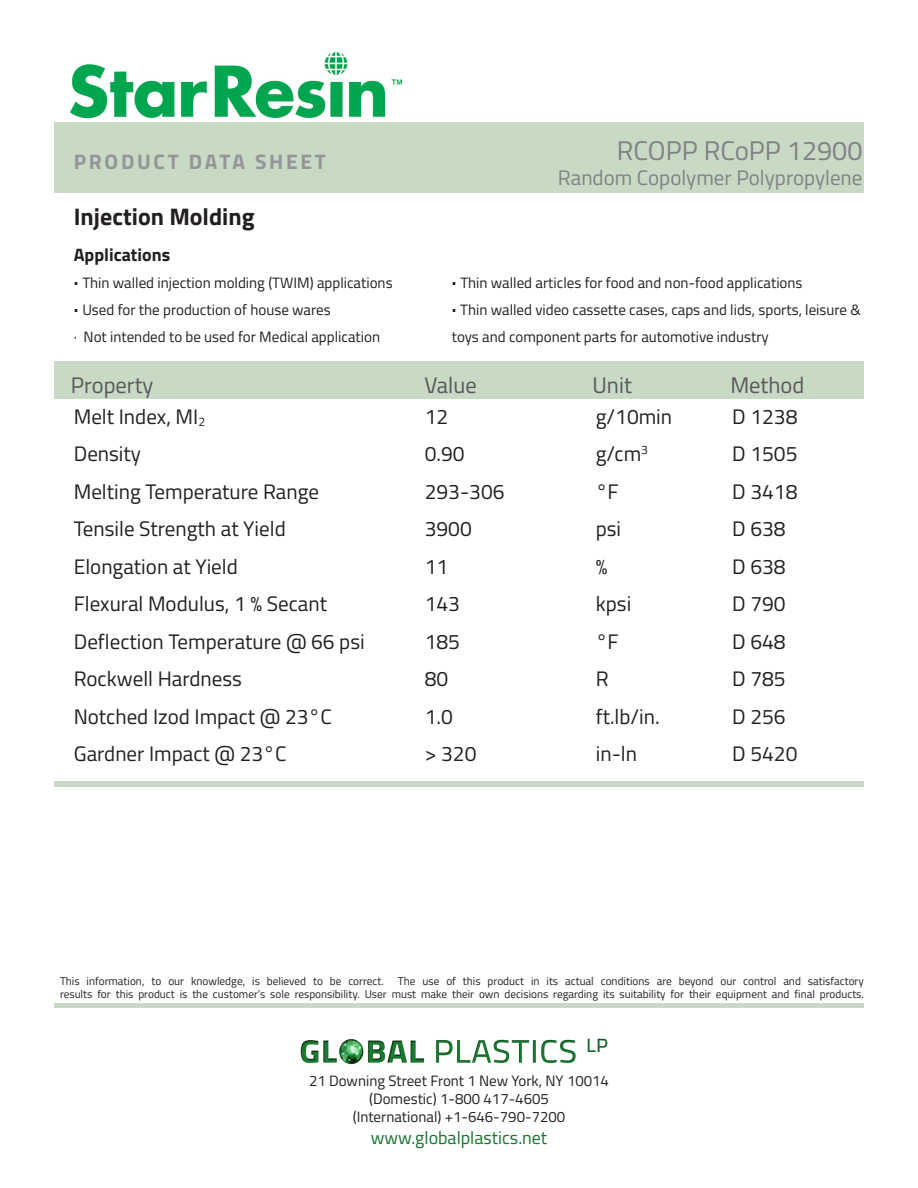
<style>
.page{position:relative;width:918px;height:1188px;background:#fff}
.page>*{position:absolute;margin:0;border:0;box-sizing:border-box;transform-origin:0 0}
.t1{font:27px "Titillium Web";color:#808285}
.Disclaimer{font:700 24px "Titillium Web";color:#231f20}
.t2{font:22.5px "Titillium Web";color:#57585a}
.t3{font:21px "Titillium Web";color:#231f20}
.t4{font:21px "Titillium Web";color:#808285}
.t5{font:700 21px "Titillium Web";letter-spacing:.13em;color:#939598}
.t6{font:18px "Titillium Web";color:#19732d}
.Disclaimer-2{font:700 18px "Titillium Web";color:#231f20}
.Disclaimer-3{font:15px "Titillium Web";color:#231f20}
.Disclaimer-4{font:11.25px/13.5px "Titillium Web";color:#231f20}
.s1{font-weight:700;font-size:18px}
</style>
<div class="page">
<div style="left:54px;top:362px;width:810px;height:37px;background:#c8d9c4"></div>
<div style="left:54px;top:122px;width:810px;height:71px;background:#c8d9c4"></div>
<img style="left:70px;top:53px;width:332px;height:64px">
<div style="left:54px;top:781px;width:810px;height:6px;background:#c8d9c4"></div>
<div style="left:54px;top:1003px;width:810px;height:5px;background:#c8d9c4"></div>
<img style="left:300px;top:1038px;width:308px;height:25px">
<p class="t5" style="left:74px;top:146px;width:254px">PRODUCT DATA SHEET</p>
<p class="t1" style="left:617px;top:131px;width:247px">RCOPP RCoPP 12900</p>
<p class="t4" style="left:558px;top:163px;width:306px">Random Copolymer Polypropylene</p>
<p class="Disclaimer" style="left:74px;top:198px;width:182px">Injection Molding</p>
<p class="Disclaimer-2" style="left:74px;top:241px;width:98px">Applications</p>
<p class="Disclaimer-3" style="left:74px;top:272px;width:320px"><span class="s1">·</span> Thin walled injection molding (TWIM) applications</p>
<p class="Disclaimer-3" style="left:452px;top:272px;width:352px"><span class="s1">·</span> Thin walled articles for food and non-food applications</p>
<p class="Disclaimer-3" style="left:74px;top:299px;width:258px"><span class="s1">·</span> Used for the production of house wares</p>
<p class="Disclaimer-3" style="left:452px;top:299px;width:410px"><span class="s1">·</span> Thin walled video cassette cases, caps and lids, sports, leisure &amp;</p>
<p class="Disclaimer-3" style="left:74px;top:326px;width:308px">· Not intended to be used for Medical application</p>
<p class="Disclaimer-3" style="left:452px;top:326px;width:319px">toys and component parts for automotive industry</p>
<p class="t2" style="left:71px;top:369px;width:84px">Property</p>
<p class="t2" style="left:424px;top:369px;width:54px">Value</p>
<p class="t2" style="left:592px;top:369px;width:41px">Unit</p>
<p class="t2" style="left:730px;top:369px;width:75px">Method</p>
<p class="t3" style="left:74px;top:401px;width:133px">Melt Index, MI<sub>2</sub></p>
<p class="t3" style="left:425px;top:401px;width:25px">12</p>
<p class="t3" style="left:596px;top:401px;width:78px">g/10min</p>
<p class="t3" style="left:732px;top:401px;width:67px">D 1238</p>
<p class="t3" style="left:74px;top:439px;width:69px">Density</p>
<p class="t3" style="left:425px;top:439px;width:41px">0.90</p>
<p class="t3" style="left:596px;top:439px;width:54px">g/cm<sup>3</sup></p>
<p class="t3" style="left:732px;top:439px;width:67px">D 1505</p>
<p class="t3" style="left:74px;top:476px;width:247px">Melting Temperature Range</p>
<p class="t3" style="left:425px;top:476px;width:81px">293-306</p>
<p class="t3" style="left:596px;top:476px;width:24px">°F</p>
<p class="t3" style="left:732px;top:476px;width:67px">D 3418</p>
<p class="t3" style="left:74px;top:514px;width:213px">Tensile Strength at Yield</p>
<p class="t3" style="left:425px;top:514px;width:49px">3900</p>
<p class="t3" style="left:596px;top:514px;width:27px">psi</p>
<p class="t3" style="left:732px;top:514px;width:55px">D 638</p>
<p class="t3" style="left:74px;top:551px;width:166px">Elongation at Yield</p>
<p class="t3" style="left:425px;top:551px;width:25px">11</p>
<p class="t3" style="left:596px;top:551px;width:13px">%</p>
<p class="t3" style="left:732px;top:551px;width:55px">D 638</p>
<p class="t3" style="left:74px;top:589px;width:255px">Flexural Modulus, 1 % Secant</p>
<p class="t3" style="left:425px;top:589px;width:37px">143</p>
<p class="t3" style="left:596px;top:589px;width:37px">kpsi</p>
<p class="t3" style="left:732px;top:589px;width:55px">D 790</p>
<p class="t3" style="left:74px;top:626px;width:292px">Deflection Temperature @ 66 psi</p>
<p class="t3" style="left:425px;top:626px;width:37px">185</p>
<p class="t3" style="left:596px;top:626px;width:24px">°F</p>
<p class="t3" style="left:732px;top:626px;width:55px">D 648</p>
<p class="t3" style="left:74px;top:664px;width:170px">Rockwell Hardness</p>
<p class="t3" style="left:425px;top:664px;width:25px">80</p>
<p class="t3" style="left:596px;top:664px;width:14px">R</p>
<p class="t3" style="left:732px;top:664px;width:55px">D 785</p>
<p class="t3" style="left:74px;top:701px;width:260px">Notched Izod Impact @ 23°C</p>
<p class="t3" style="left:425px;top:701px;width:30px">1.0</p>
<p class="t3" style="left:596px;top:701px;width:65px">ft.lb/in.</p>
<p class="t3" style="left:732px;top:701px;width:55px">D 256</p>
<p class="t3" style="left:74px;top:739px;width:214px">Gardner Impact @ 23°C</p>
<p class="t3" style="left:425px;top:739px;width:53px">&gt; 320</p>
<p class="t3" style="left:596px;top:739px;width:43px">in-ln</p>
<p class="t3" style="left:732px;top:739px;width:67px">D 5420</p>
<p class="Disclaimer-4" style="left:60px;top:974px;width:805px">This information, to our knowledge, is believed to be correct. The use of this product in its actual conditions are beyond our control and satisfactory results for this product is the customer’s sole responsibility. User must make their own decisions regarding its suitability for their equipment and final products.</p>
<p class="Disclaimer-3" style="left:309px;top:1070px;width:301px">21 Downing Street Front 1 New York, NY 10014</p>
<p class="Disclaimer-3" style="left:369px;top:1088px;width:181px">(Domestic) 1-800 417-4605</p>
<p class="Disclaimer-3" style="left:353px;top:1106px;width:214px">(International) +1-646-790-7200</p>
<p class="t6" style="left:371px;top:1125px;width:178px">www.globalplastics.net</p>
</div>
